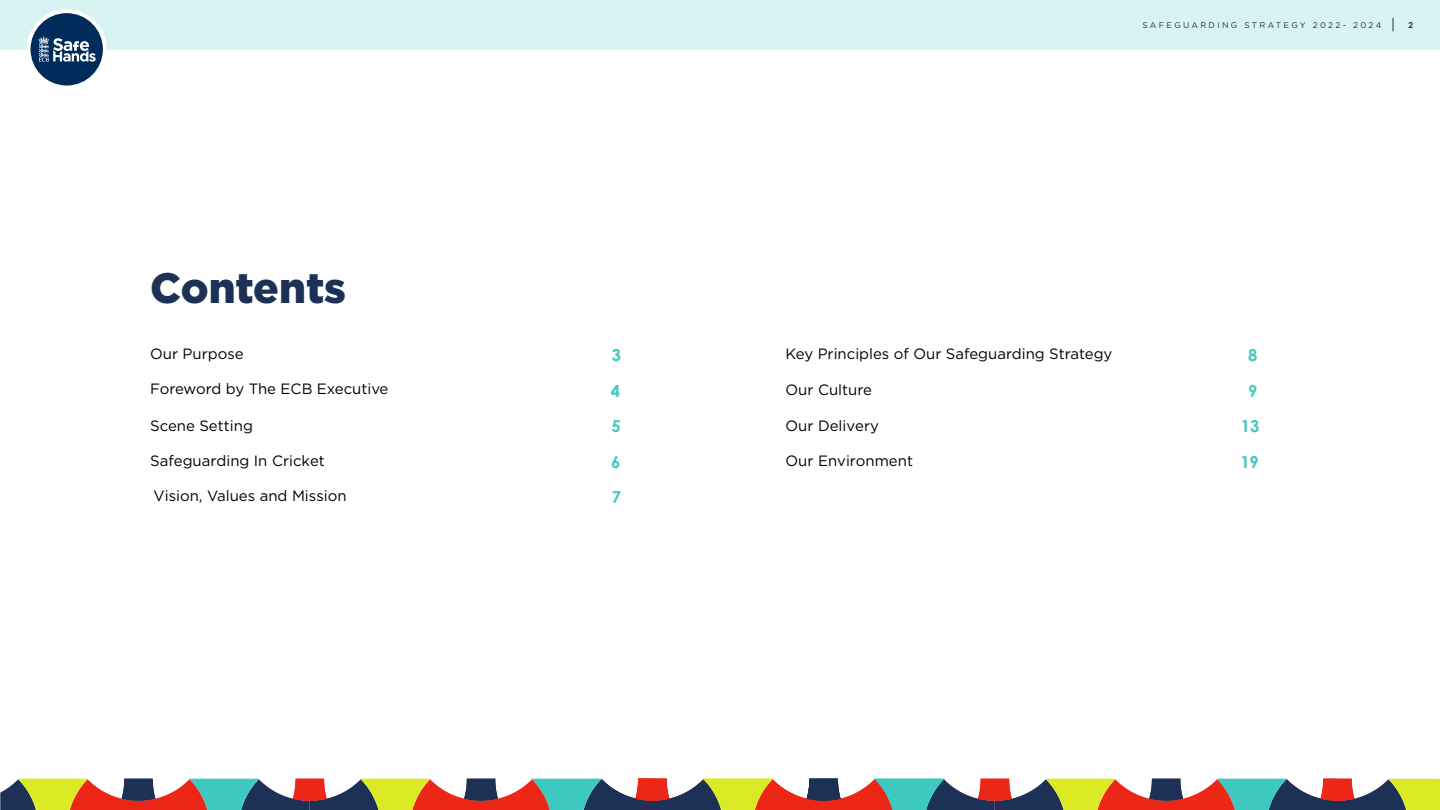
<style>
.page{position:relative;width:1440px;height:810px;background:#fff}
.page>*{position:absolute;margin:0;border:0;box-sizing:border-box;transform-origin:0 0}
.t1{font:900 42.53px "Gotham";color:#1d3055}
.t2{font:700 16.5px/35.6px "Century Gothic";color:#3dc9bf;text-align:justify}
.t3{font:14.92px "Gotham";color:#000}
.t4{font:8.25px "Gotham";letter-spacing:.28em;color:#1d3055}
.t5{font:700 8.25px "Century Gothic";color:#1d3055}
</style>
<div class="page">
<div style="left:0;top:0;width:1440px;height:49px;background:#d8f4f2"></div>
<div style="left:27px;top:9px;width:80px;height:80px;background:#fff;border-radius:50%"></div>
<div style="left:31px;top:13px;width:72px;height:73px;background:#002c5b;border-radius:50%"></div>
<svg style="left:38px;top:36px;width:58px;height:26px"></svg>
<svg style="left:1393px;top:18px;width:1px;height:13px"></svg>
<svg style="left:0;top:779px;width:1440px;height:31px"></svg>
<h1 class="t1" style="left:150px;top:259px;width:198px">Contents</h1>
<p class="t3" style="left:150px;top:345px;width:95px">Our Purpose</p>
<p class="t3" style="left:150px;top:379px;width:240px">Foreword by The ECB Executive</p>
<p class="t3" style="left:150px;top:416px;width:104px">Scene Setting</p>
<p class="t3" style="left:150px;top:451px;width:176px">Safeguarding In Cricket</p>
<p class="t3" style="left:154px;top:486px;width:194px">Vision, Values and Mission</p>
<p class="t4" style="left:1143px;top:20px;width:240px">SAFEGUARDING STRATEGY 2022- 2024</p>
<p class="t5" style="left:1409px;top:19px;width:6px">2</p>
<p class="t3" style="left:786px;top:345px;width:328px">Key Principles of Our Safeguarding Strategy</p>
<p class="t3" style="left:786px;top:380px;width:88px">Our Culture</p>
<p class="t3" style="left:786px;top:416px;width:95px">Our Delivery</p>
<p class="t3" style="left:786px;top:451px;width:129px">Our Environment</p>
<p class="t2" style="left:611px;top:336px;width:12px">3<br>4<br>5<br>6<br>7</p>
<p class="t2" style="left:1240px;top:336px;width:21px;text-align:center">8<br>9<br>13<br>19</p>
</div>
